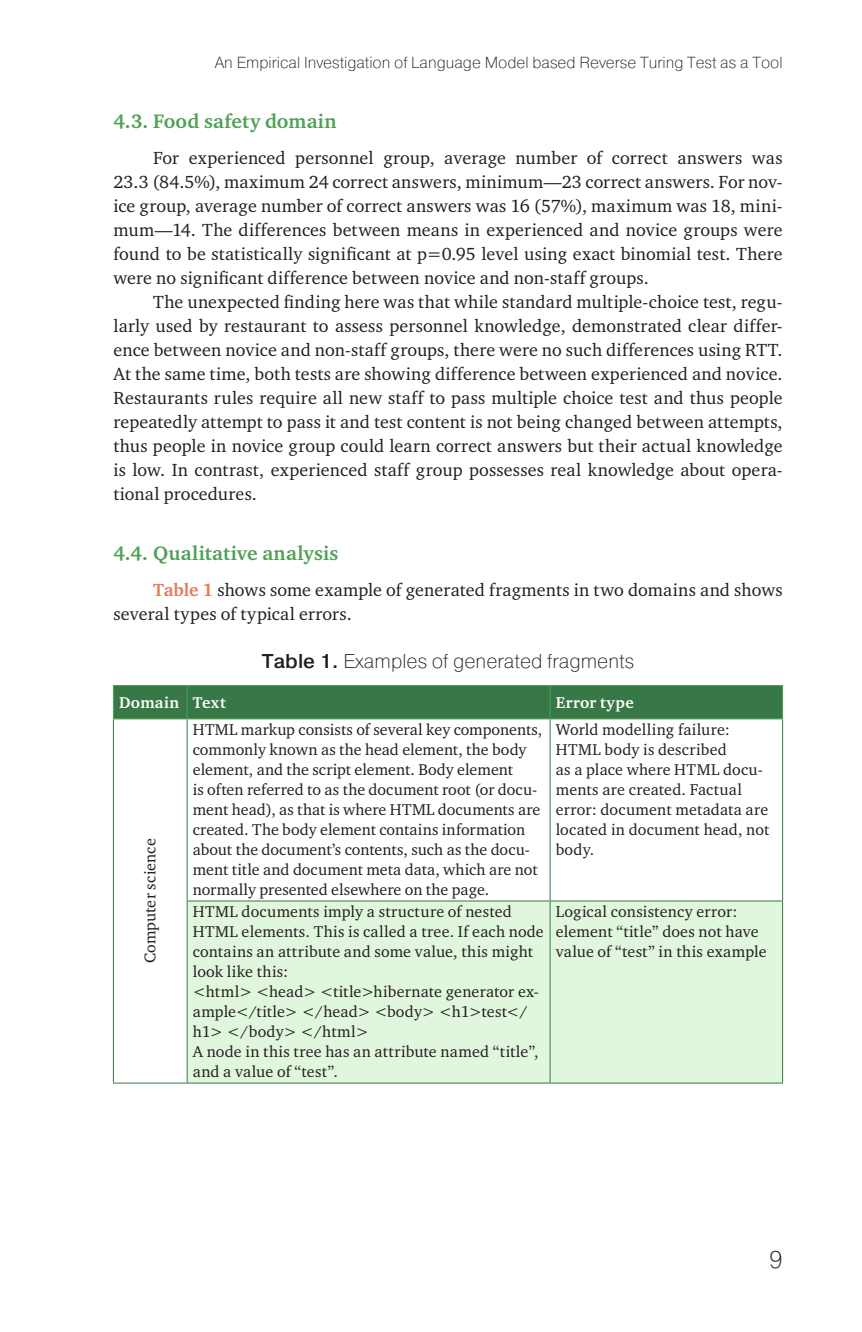
<style>
.page{position:relative;width:862px;height:1332px;background:#fff}
.page>*{position:absolute;margin:0;border:0;box-sizing:border-box;transform-origin:0 0}
.t1{font:200 24px "Pragmatica";color:#231f20}
.t2{font:700 20px "Charter ITC";letter-spacing:.01em;color:#50a055}
.t3{font:200 20px "Pragmatica";color:#231f20}
.t4{font:18px/24px "Charter ITC";letter-spacing:.01em;color:#231f20;text-align:justify}
.t5{font:16px/20px "Charter ITC";letter-spacing:.005em;color:#231f20}
.t6{font:200 16px "Pragmatica";color:#231f20}
.t7{font:700 16px "Charter ITC";letter-spacing:.025em;color:#fff}
.s1{font-weight:700;color:#e6785a}
.s2{font-weight:500}
</style>
<div class="page">
<div style="left:114px;top:686px;width:668px;height:32px;background:#377846"></div>
<div style="left:188px;top:901px;width:594px;height:182px;background:#e0f6dd"></div>
<hr style="left:113px;top:685px;width:74px;height:1px;background:#50a055">
<hr style="left:113px;top:686px;width:1px;height:32px;background:#50a055">
<hr style="left:187px;top:685px;width:363px;height:1px;background:#50a055">
<hr style="left:187px;top:686px;width:1px;height:32px;background:#50a055">
<hr style="left:550px;top:685px;width:233px;height:1px;background:#50a055">
<hr style="left:549px;top:686px;width:1px;height:32px;background:#50a055">
<hr style="left:782px;top:686px;width:1px;height:32px;background:#50a055">
<hr style="left:113px;top:718px;width:74px;height:1px;background:#50a055">
<hr style="left:187px;top:718px;width:363px;height:1px;background:#50a055">
<hr style="left:550px;top:718px;width:233px;height:1px;background:#50a055">
<hr style="left:113px;top:719px;width:1px;height:182px;background:#377846">
<hr style="left:187px;top:719px;width:1px;height:181px;background:#377846">
<hr style="left:549px;top:719px;width:1px;height:181px;background:#377846">
<hr style="left:782px;top:719px;width:1px;height:181px;background:#377846">
<hr style="left:113px;top:901px;width:1px;height:182px;background:#377846">
<hr style="left:187px;top:900px;width:363px;height:1px;background:#377846">
<hr style="left:187px;top:901px;width:1px;height:182px;background:#377846">
<hr style="left:550px;top:900px;width:233px;height:1px;background:#377846">
<hr style="left:549px;top:901px;width:1px;height:182px;background:#377846">
<hr style="left:782px;top:901px;width:1px;height:182px;background:#377846">
<hr style="left:113px;top:1083px;width:74px;height:1px;background:#377846">
<hr style="left:187px;top:1083px;width:363px;height:1px;background:#377846">
<hr style="left:550px;top:1083px;width:233px;height:1px;background:#377846">
<p class="t6" style="left:215px;top:52px;width:569px">An Empirical Investigation of Language Model based Reverse Turing Test as a Tool</p>
<p class="t2" style="left:113px;top:109px;width:225px">4.3. Food safety domain</p>
<p class="t4" style="left:113px;top:146px;width:670px;text-indent:40px">For experienced personnel group, average number of correct answers was 23.3 (84.5%), maximum 24 correct answers, minimum—23 correct answers. For nov&shy;ice group, average number of correct answers was 16 (57%), maximum was 18, mini&shy;mum—14. The differences between means in experienced and novice groups were found to be statistically significant at p=0.95 level using exact binomial test. There were no significant difference between novice and non-staff groups.</p>
<p class="t4" style="left:113px;top:290px;width:671px;text-indent:40px">The unexpected finding here was that while standard multiple-choice test, regu&shy;larly used by restaurant to assess personnel knowledge, demonstrated clear differ&shy;ence between novice and non-staff groups, there were no such differences using RTT.<br>At the same time, both tests are showing difference between experienced and novice.<br>Restaurants rules require all new staff to pass multiple choice test and thus people repeatedly attempt to pass it and test content is not being changed between attempts, thus people in novice group could learn correct answers but their actual knowledge is low. In contrast, experienced staff group possesses real knowledge about opera&shy;tional procedures.</p>
<p class="t2" style="left:113px;top:541px;width:227px">4.4. Qualitative analysis</p>
<p class="t4" style="left:113px;top:578px;width:671px;text-indent:40px"><span class="s1">Table 1</span> shows some example of generated fragments in two domains and shows several types of typical errors.</p>
<p class="t3" style="left:262px;top:648px;width:374px"><span class="s2">Table 1.</span> Examples of generated fragments</p>
<p class="t7" style="left:119px;top:692px;width:108px">Domain Text</p>
<p class="t7" style="left:556px;top:692px;width:80px">Error type</p>
<p class="t5" style="left:140px;top:963px;width:126px;rotate:-90deg">Computer science</p>
<p class="t5" style="left:193px;top:720px;width:351px">HTML markup consists of several key components, commonly known as the head element, the body element, and the script element. Body element<br>is often referred to as the document root (or docu&shy;ment head), as that is where HTML documents are created. The body element contains information about the document’s contents, such as the docu&shy;ment title and document meta data, which are not normally presented elsewhere on the page.</p>
<p class="t5" style="left:556px;top:720px;width:215px">World modelling failure:<br>HTML body is described<br>as a place where HTML docu&shy;ments are created. Factual error: document metadata are located in document head, not body.</p>
<p class="t5" style="left:193px;top:902px;width:352px">HTML documents imply a structure of nested HTML elements. This is called a tree. If each node contains an attribute and some value, this might look like this:<br>&lt;html&gt; &lt;head&gt; &lt;title&gt;hibernate generator ex&shy;ample&lt;/title&gt; &lt;/head&gt; &lt;body&gt; &lt;h1&gt;test&lt;/ h1&gt; &lt;/body&gt; &lt;/html&gt;<br>A node in this tree has an attribute named “title”, and a value of “test”.</p>
<p class="t5" style="left:556px;top:902px;width:212px">Logical consistency error: element “title” does not have value of “test” in this example</p>
<h1 class="t1" style="left:769px;top:1244px;width:15px">9</h1>
</div>
